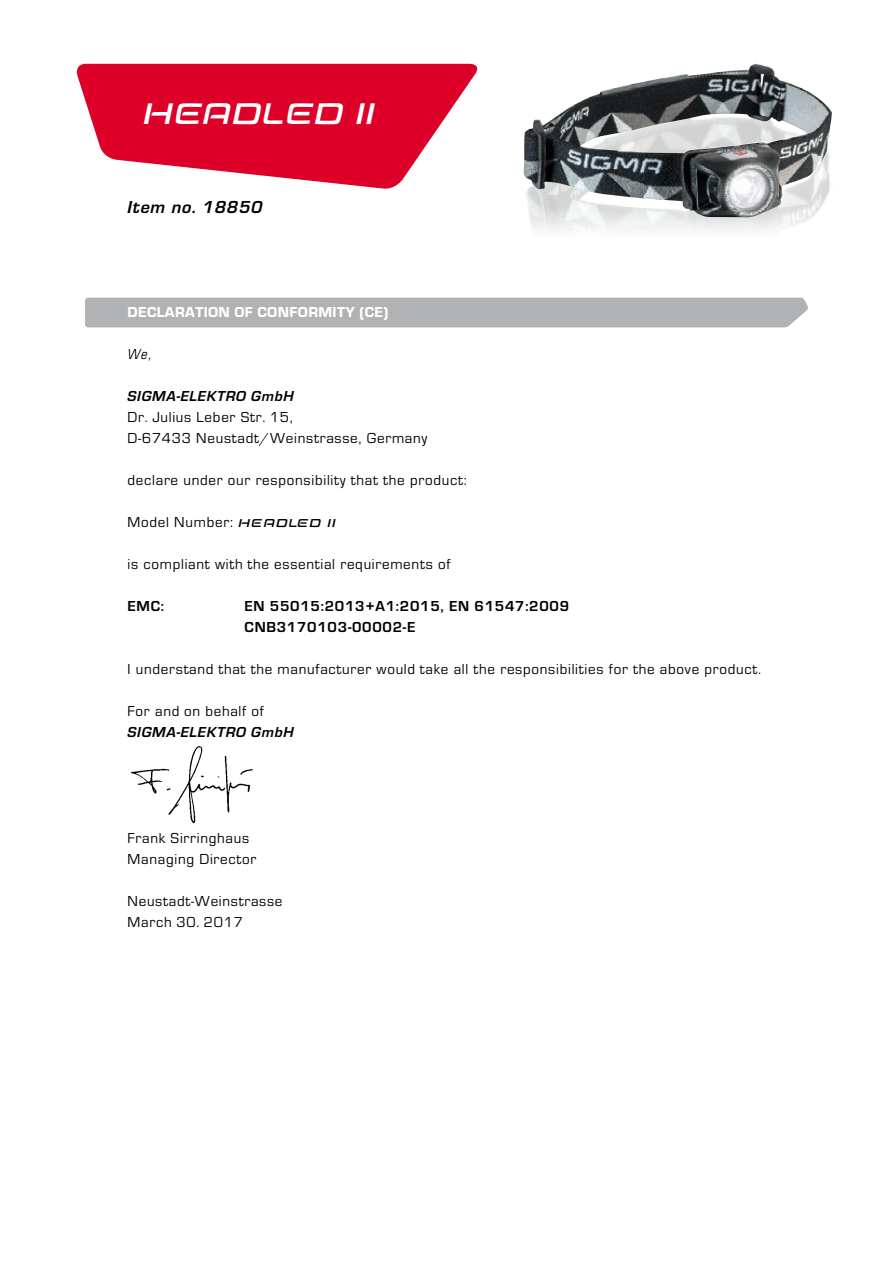
<style>
.page{position:relative;width:893px;height:1263px;background:#fff}
.page>*{position:absolute;margin:0;border:0;box-sizing:border-box;transform-origin:0 0}
.t1{font:39px "Sigma SC Bold";letter-spacing:.005em;color:#fff}
.t2{font:italic 700 18px "Eurostile OT";letter-spacing:.05em;color:#000}
.t3{font:15px/21px "Eurostile OT";letter-spacing:.05em;color:#000}
.t4{font:700 15px/21px "Eurostile OT";letter-spacing:.05em;color:#000}
.t5{font:italic 700 15px "Eurostile OT";letter-spacing:.05em;color:#000}
.t6{font:800 15px "Eurostile OT";letter-spacing:.025em;color:#fff}
.t7{font:italic 15px "Eurostile OT Cond";color:#000}
.s1{font-family:"Sigma SC Bold"}
</style>
<div class="page">
<img style="left:524px;top:64px;width:308px;height:153px">
<div style="left:85px;top:298px;width:723px;height:29px;background:#b1b2b3"></div>
<img style="left:131px;top:746px;width:122px;height:78px">
<svg style="left:76px;top:64px;width:402px;height:125px;fill:#dd0029"></svg>
<h1 class="t1" style="left:142px;top:85px;width:235px">HEADLED II</h1>
<p class="t2" style="left:128px;top:197px;width:136px">Item no. 18850</p>
<p class="t6" style="left:128px;top:304px;width:262px">DECLARATION OF CONFORMITY (CE)</p>
<p class="t7" style="left:128px;top:346px;width:26px">We,</p>
<p class="t5" style="left:128px;top:388px;width:168px">SIGMA-ELEKTRO GmbH</p>
<p class="t3" style="left:128px;top:407px;width:301px">Dr. Julius Leber Str. 15,<br>D-67433 Neustadt/Weinstrasse, Germany</p>
<p class="t3" style="left:128px;top:470px;width:341px">declare under our responsibility that the product:</p>
<p class="t3" style="left:128px;top:512px;width:210px">Model Number: <span class="s1">HEADLED II</span></p>
<p class="t3" style="left:128px;top:554px;width:324px">is compliant with the essential requirements of</p>
<p class="t4" style="left:128px;top:596px;width:38px">EMC:</p>
<p class="t4" style="left:245px;top:596px;width:326px">EN 55015:2013+A1:2015, EN 61547:2009<br>CNB3170103-00002-E</p>
<p class="t3" style="left:128px;top:659px;width:635px">I understand that the manufacturer would take all the responsibilities for the above product.</p>
<p class="t3" style="left:128px;top:701px;width:138px">For and on behalf of</p>
<p class="t5" style="left:128px;top:724px;width:168px">SIGMA-ELEKTRO GmbH</p>
<p class="t3" style="left:128px;top:827px;width:130px">Frank Sirringhaus<br>Managing Director</p>
<p class="t3" style="left:128px;top:890px;width:156px">Neustadt-Weinstrasse<br>March 30. 2017</p>
</div>
